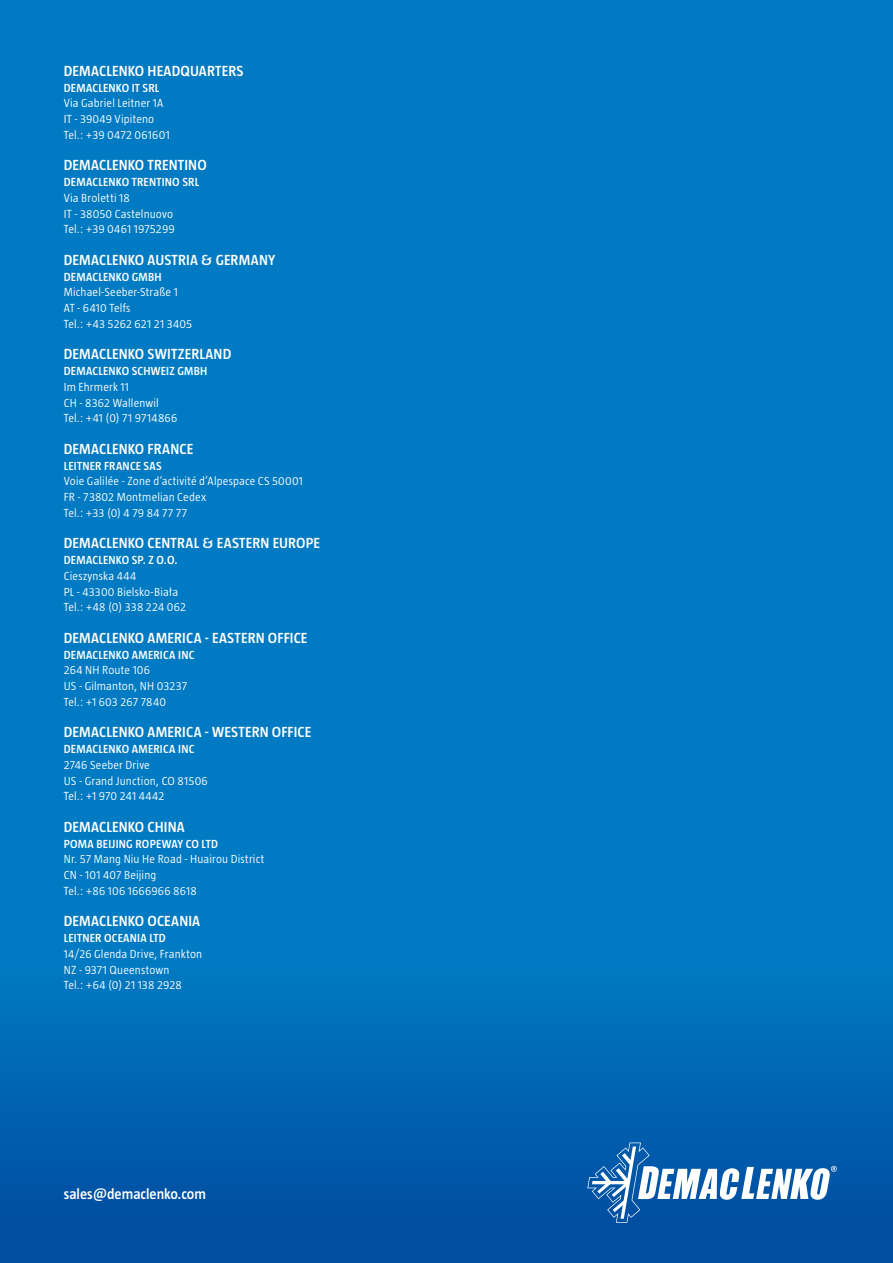
<style>
.page{position:relative;width:893px;height:1263px;background:#007ac2}
.page>*{position:absolute;margin:0;border:0;box-sizing:border-box;transform-origin:0 0}
.t1{font:600 15px "Taz";letter-spacing:.01em;color:#fff}
.t2{font:300 12px/15.8px "Taz";letter-spacing:.015em;color:#fff}
.t3{font:600 12px "Taz";letter-spacing:.015em;color:#fff}
</style>
<div class="page">
<div style="left:0;top:939px;width:893px;height:324px;background:linear-gradient(to bottom,#007dc4,#00499e)"></div>
<svg style="left:587px;top:1142px;width:250px;height:81px"></svg>
<p class="t1" style="left:64px;top:62px;width:181px">DEMACLENKO HEADQUARTERS</p>
<p class="t3" style="left:64px;top:81px;width:97px">DEMACLENKO IT SRL</p>
<p class="t2" style="left:64px;top:95px;width:108px">Via Gabriel Leitner 1A<br>IT - 39049 Vipiteno<br>Tel.: +39 0472 061601</p>
<p class="t1" style="left:64px;top:157px;width:144px">DEMACLENKO TRENTINO</p>
<p class="t3" style="left:64px;top:175px;width:137px">DEMACLENKO TRENTINO SRL</p>
<p class="t2" style="left:64px;top:190px;width:112px">Via Broletti 18<br>IT - 38050 Castelnuovo<br>Tel.: +39 0461 1975299</p>
<p class="t1" style="left:64px;top:251px;width:213px">DEMACLENKO AUSTRIA &amp; GERMANY</p>
<p class="t3" style="left:64px;top:270px;width:99px">DEMACLENKO GMBH</p>
<p class="t2" style="left:64px;top:284px;width:130px">Michael-Seeber-Straße 1<br>AT - 6410 Telfs<br>Tel.: +43 5262 621 21 3405</p>
<p class="t1" style="left:64px;top:346px;width:169px">DEMACLENKO SWITZERLAND</p>
<p class="t3" style="left:64px;top:364px;width:145px">DEMACLENKO SCHWEIZ GMBH</p>
<p class="t2" style="left:64px;top:379px;width:115px">Im Ehrmerk 11<br>CH - 8362 Wallenwil<br>Tel.: +41 (0) 71 9714866</p>
<p class="t1" style="left:64px;top:440px;width:131px">DEMACLENKO FRANCE</p>
<p class="t3" style="left:64px;top:459px;width:99px">LEITNER FRANCE SAS</p>
<p class="t2" style="left:64px;top:473px;width:241px">Voie Galilée - Zone d‘activité d’Alpespace CS 50001<br>FR - 73802 Montmelian Cedex<br>Tel.: +33 (0) 4 79 84 77 77</p>
<p class="t1" style="left:64px;top:535px;width:258px">DEMACLENKO CENTRAL &amp; EASTERN EUROPE</p>
<p class="t3" style="left:64px;top:553px;width:115px">DEMACLENKO SP. Z O.O.</p>
<p class="t2" style="left:64px;top:568px;width:124px">Cieszynska 444<br>PL - 43300 Bielsko-Biała<br>Tel.: +48 (0) 338 224 062</p>
<p class="t1" style="left:64px;top:629px;width:245px">DEMACLENKO AMERICA - EASTERN OFFICE</p>
<p class="t3" style="left:64px;top:648px;width:132px">DEMACLENKO AMERICA INC</p>
<p class="t2" style="left:64px;top:662px;width:125px">264 NH Route 106<br>US - Gilmanton, NH 03237<br>Tel.: +1 603 267 7840</p>
<p class="t1" style="left:64px;top:724px;width:249px">DEMACLENKO AMERICA - WESTERN OFFICE</p>
<p class="t3" style="left:64px;top:742px;width:132px">DEMACLENKO AMERICA INC</p>
<p class="t2" style="left:64px;top:757px;width:146px">2746 Seeber Drive<br>US - Grand Junction, CO 81506<br>Tel.: +1 970 241 4442</p>
<p class="t1" style="left:64px;top:818px;width:122px">DEMACLENKO CHINA</p>
<p class="t3" style="left:64px;top:837px;width:156px">POMA BEIJING ROPEWAY CO LTD</p>
<p class="t2" style="left:64px;top:851px;width:202px">Nr. 57 Mang Niu He Road - Huairou District<br>CN - 101 407 Beijing<br>Tel.: +86 106 1666966 8618</p>
<p class="t1" style="left:64px;top:913px;width:138px">DEMACLENKO OCEANIA</p>
<p class="t3" style="left:64px;top:931px;width:104px">LEITNER OCEANIA LTD</p>
<p class="t2" style="left:64px;top:946px;width:140px">14/26 Glenda Drive, Frankton<br>NZ - 9371 Queenstown<br>Tel.: +64 (0) 21 138 2928</p>
<p class="t1" style="left:64px;top:1186px;width:144px">sales@demaclenko.com</p>
</div>
